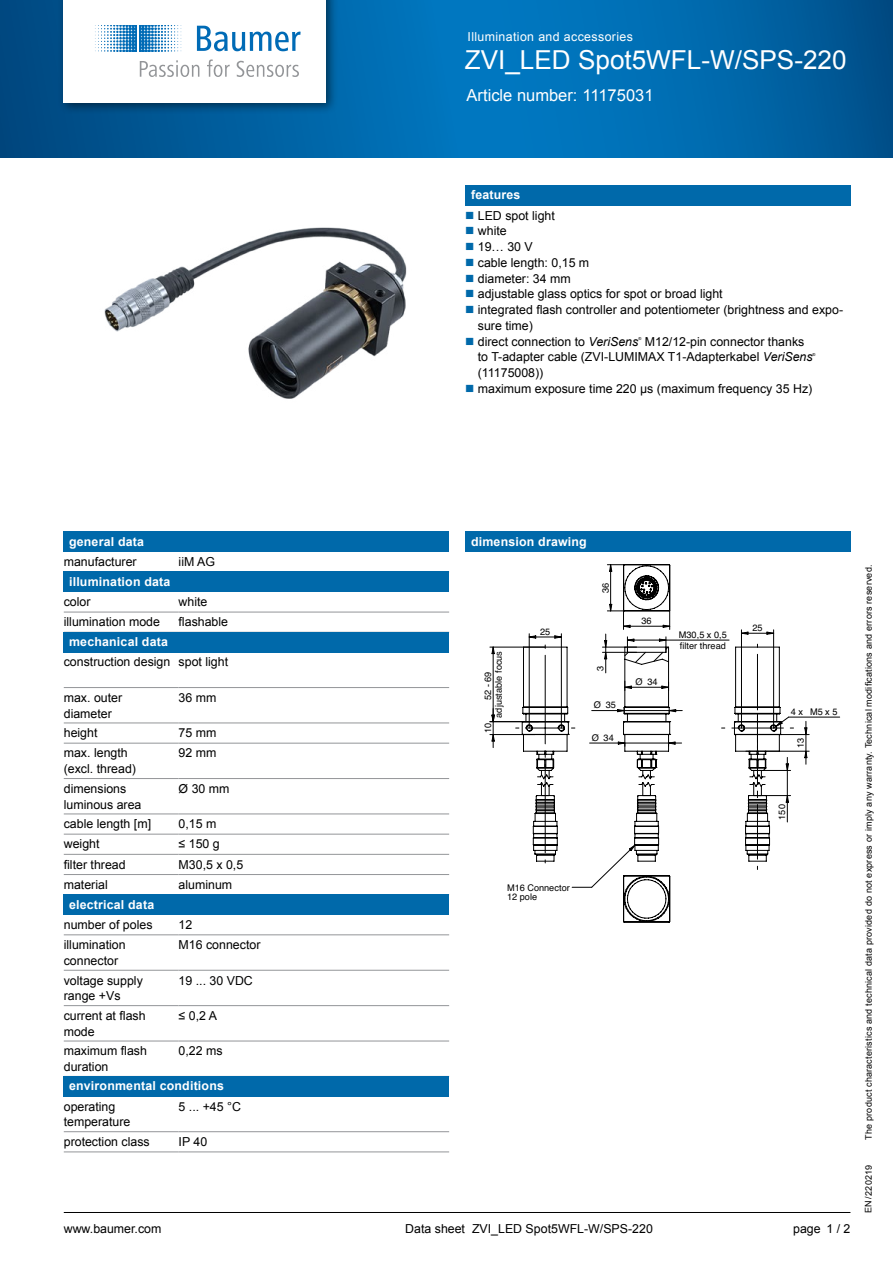
<style>
.page{position:relative;width:893px;height:1263px;background:#fff}
.page>*{position:absolute;margin:0;border:0;box-sizing:border-box;transform-origin:0 0}
.t1{font:26.1px "Arial";color:#fff}
.t2{font:16.5px "Arial";color:#fff}
.t3{font:12.3px/15.8px "Arial";color:#000}
.t4{font:700 12.3px "Arial";letter-spacing:.015em;color:#fff}
.t5{font:12.3px "Arial";letter-spacing:.03em;color:#fff}
.t6{font:9.15px/10.8px "Helvetica";letter-spacing:-.005em;color:#000}
.t7{font:9px "Arial";letter-spacing:.02em;color:#000}
.t8{font:4.05px "Arial";color:#000}
.s1{font-style:italic}
</style>
<div class="page">
<hr style="left:64px;top:1212px;width:786px;height:1px;background:#000">
<svg style="left:0;top:0;width:893px;height:157px;background:#0066a9"></svg>
<div style="left:58px;top:0;width:280px;height:115px;background:#000;opacity:.5"></div>
<div style="left:64px;top:0;width:262px;height:102px;background:#fff"></div>
<svg style="left:30px;top:25px;width:271px;height:52px"></svg>
<img style="left:104px;top:227px;width:303px;height:172px">
<div style="left:64px;top:531px;width:385px;height:21px;background:#0069aa"></div>
<div style="left:64px;top:572px;width:385px;height:20px;background:#0069aa"></div>
<hr style="left:64px;top:612px;width:115px;height:1px;background:#939598">
<hr style="left:179px;top:612px;width:270px;height:1px;background:#939598">
<div style="left:64px;top:632px;width:385px;height:20px;background:#0069aa"></div>
<hr style="left:64px;top:687px;width:115px;height:1px;background:#939598">
<hr style="left:179px;top:687px;width:270px;height:1px;background:#939598">
<hr style="left:64px;top:723px;width:115px;height:1px;background:#939598">
<hr style="left:179px;top:723px;width:270px;height:1px;background:#939598">
<hr style="left:64px;top:743px;width:115px;height:1px;background:#939598">
<hr style="left:179px;top:743px;width:270px;height:1px;background:#939598">
<hr style="left:64px;top:778px;width:115px;height:1px;background:#939598">
<hr style="left:179px;top:778px;width:270px;height:1px;background:#939598">
<hr style="left:64px;top:814px;width:115px;height:1px;background:#939598">
<hr style="left:179px;top:814px;width:270px;height:1px;background:#939598">
<hr style="left:64px;top:834px;width:115px;height:1px;background:#939598">
<hr style="left:179px;top:834px;width:270px;height:1px;background:#939598">
<hr style="left:64px;top:854px;width:115px;height:1px;background:#939598">
<hr style="left:179px;top:854px;width:270px;height:1px;background:#939598">
<hr style="left:64px;top:874px;width:115px;height:1px;background:#939598">
<hr style="left:179px;top:874px;width:270px;height:1px;background:#939598">
<div style="left:64px;top:894px;width:385px;height:21px;background:#0069aa"></div>
<hr style="left:64px;top:934px;width:115px;height:1px;background:#939598">
<hr style="left:179px;top:934px;width:270px;height:1px;background:#939598">
<hr style="left:64px;top:970px;width:115px;height:1px;background:#939598">
<hr style="left:179px;top:970px;width:270px;height:1px;background:#939598">
<hr style="left:64px;top:1005px;width:115px;height:1px;background:#939598">
<hr style="left:179px;top:1005px;width:270px;height:1px;background:#939598">
<hr style="left:64px;top:1041px;width:115px;height:1px;background:#939598">
<hr style="left:179px;top:1041px;width:270px;height:1px;background:#939598">
<div style="left:64px;top:1076px;width:385px;height:20px;background:#0069aa"></div>
<hr style="left:64px;top:1131px;width:115px;height:1px;background:#939598">
<hr style="left:179px;top:1131px;width:270px;height:1px;background:#939598">
<hr style="left:64px;top:1151px;width:115px;height:1px;background:#939598">
<hr style="left:179px;top:1151px;width:270px;height:1px;background:#939598">
<div style="left:465px;top:185px;width:385px;height:20px;background:#0069aa"></div>
<div style="left:465px;top:531px;width:385px;height:21px;background:#0069aa"></div>
<hr style="left:490px;top:734px;width:45px;height:1px;background:#000">
<hr style="left:746px;top:751px;width:63px;height:1px;background:#000">
<hr style="left:740px;top:734px;width:69px;height:1px;background:#000">
<hr style="left:490px;top:721px;width:78px;height:1px;background:#000">
<hr style="left:490px;top:647px;width:55px;height:1px;background:#000">
<hr style="left:789px;top:717px;width:51px;height:1px;background:#000">
<svg style="left:492px;top:564px;width:315px;height:359px"></svg>
<p class="t5" style="left:467px;top:29px;width:167px">Illumination and accessories</p>
<h1 class="t1" style="left:465px;top:43px;width:383px">ZVI_LED Spot5WFL-W/SPS-220</h1>
<h2 class="t2" style="left:467px;top:85px;width:188px">Article number: 11175031</h2>
<p class="t4" style="left:471px;top:187px;width:51px">features</p>
<p class="t3" style="left:478px;top:207px;width:367px">LED spot light<br>white<br>19… 30 V<br>cable length: 0,15 m<br>diameter: 34 mm<br>adjustable glass optics for spot or broad light<br>integrated flash controller and potentiometer (brightness and expo&shy;sure time)<br>direct connection to <span class="s1">VeriSens</span></p>
<p class="t3" style="left:478px;top:333px;width:336px;text-indent:167px">M12/12-pin connector thanks to T-adapter cable (ZVI-LUMIMAX T1-Adapterkabel <span class="s1">VeriSens</span></p>
<p class="t8" style="left:638px;top:336px;width:5px">®</p>
<p class="t8" style="left:813px;top:352px;width:5px">®</p>
<p class="t3" style="left:478px;top:365px;width:336px">(11175008))<br>maximum exposure time 220 µs (maximum frequency 35 Hz)</p>
<p class="t4" style="left:69px;top:533px;width:76px">general data</p>
<p class="t3" style="left:64px;top:554px;width:74px">manufacturer</p>
<p class="t3" style="left:179px;top:554px;width:38px">iiM AG</p>
<p class="t4" style="left:69px;top:573px;width:103px">illumination data</p>
<p class="t3" style="left:64px;top:594px;width:28px">color</p>
<p class="t3" style="left:179px;top:594px;width:30px">white</p>
<p class="t3" style="left:64px;top:614px;width:98px">illumination mode</p>
<p class="t3" style="left:179px;top:614px;width:51px">flashable</p>
<p class="t4" style="left:69px;top:634px;width:100px">mechanical data</p>
<p class="t3" style="left:64px;top:654px;width:166px">construction design spot light</p>
<p class="t3" style="left:64px;top:690px;width:60px">max. outer diameter</p>
<p class="t3" style="left:179px;top:690px;width:39px">36 mm</p>
<p class="t3" style="left:64px;top:725px;width:35px">height</p>
<p class="t3" style="left:179px;top:725px;width:39px">75 mm</p>
<p class="t3" style="left:64px;top:745px;width:74px">max. length (excl. thread)</p>
<p class="t3" style="left:179px;top:745px;width:39px">92 mm</p>
<p class="t3" style="left:64px;top:781px;width:79px">dimensions luminous area</p>
<p class="t3" style="left:179px;top:781px;width:52px">Ø 30 mm</p>
<p class="t3" style="left:64px;top:816px;width:89px">cable length [m]</p>
<p class="t3" style="left:179px;top:816px;width:39px">0,15 m</p>
<p class="t3" style="left:64px;top:836px;width:37px">weight</p>
<p class="t3" style="left:179px;top:836px;width:43px">≤ 150 g</p>
<p class="t3" style="left:64px;top:857px;width:63px">filter thread</p>
<p class="t3" style="left:179px;top:857px;width:66px">M30,5 x 0,5</p>
<p class="t3" style="left:64px;top:877px;width:46px">material</p>
<p class="t3" style="left:179px;top:877px;width:55px">aluminum</p>
<p class="t4" style="left:69px;top:896px;width:87px">electrical data</p>
<p class="t3" style="left:64px;top:917px;width:90px">number of poles</p>
<p class="t3" style="left:179px;top:917px;width:15px">12</p>
<p class="t3" style="left:64px;top:937px;width:63px">illumination connector</p>
<p class="t3" style="left:179px;top:937px;width:83px">M16 connector</p>
<p class="t3" style="left:64px;top:972px;width:81px">voltage supply range +Vs</p>
<p class="t3" style="left:179px;top:972px;width:76px">19 ... 30 VDC</p>
<p class="t3" style="left:64px;top:1008px;width:83px">current at flash mode</p>
<p class="t3" style="left:179px;top:1008px;width:40px">≤ 0,2 A</p>
<p class="t3" style="left:64px;top:1043px;width:85px">maximum flash duration</p>
<p class="t3" style="left:179px;top:1043px;width:46px">0,22 ms</p>
<p class="t4" style="left:69px;top:1078px;width:156px">environmental conditions</p>
<p class="t3" style="left:64px;top:1098px;width:68px">operating temperature</p>
<p class="t3" style="left:179px;top:1098px;width:64px">5 ... +45 °C</p>
<p class="t3" style="left:64px;top:1134px;width:87px">protection class</p>
<p class="t3" style="left:179px;top:1134px;width:30px">IP 40</p>
<p class="t4" style="left:471px;top:533px;width:117px">dimension drawing</p>
<p class="t6" style="left:600px;top:593px;width:12px;rotate:-90deg">36</p>
<p class="t6" style="left:483px;top:718px;width:68px;text-align:center;rotate:-90deg">52 - 69 adjustable focus</p>
<p class="t6" style="left:540px;top:626px;width:12px">25</p>
<p class="t6" style="left:595px;top:671px;width:7px;rotate:-90deg">3</p>
<p class="t6" style="left:594px;top:700px;width:23px">Ø 53</p>
<p class="t6" style="left:483px;top:733px;width:12px;rotate:-90deg">10</p>
<p class="t6" style="left:592px;top:732px;width:23px">Ø 43</p>
<p class="t6" style="left:641px;top:616px;width:12px">36</p>
<p class="t6" style="left:636px;top:677px;width:23px">Ø 43</p>
<p class="t6" style="left:679px;top:630px;width:49px">M30,5 x 0,5 filter thread</p>
<p class="t6" style="left:507px;top:883px;width:64px;line-height:9.8px">M16 Connector<br>12 pole</p>
<p class="t6" style="left:752px;top:623px;width:12px">25</p>
<p class="t6" style="left:791px;top:707px;width:48px">4 x M5 x 5</p>
<p class="t6" style="left:795px;top:748px;width:12px;rotate:-90deg">13</p>
<p class="t6" style="left:777px;top:820px;width:17px;rotate:-90deg">150</p>
<p class="t3" style="left:64px;top:1221px;width:99px">www.baumer.com</p>
<p class="t3" style="left:826px;top:1221px;width:26px">1 / 2</p>
<p class="t3" style="left:472px;top:1221px;width:182px">ZVI_LED Spot5WFL-W/SPS-220</p>
<p class="t3" style="left:405px;top:1221px;width:61px">Data sheet</p>
<p class="t3" style="left:793px;top:1221px;width:29px">page</p>
<p class="t7" style="left:863px;top:1140px;width:576px;rotate:-90deg">The product characteristics and technical data provided do not express or imply any warranty. Technical modifications and errors reserved.</p>
<p class="t7" style="left:863px;top:1213px;width:49px;rotate:-90deg">EN/220219</p>
</div>
